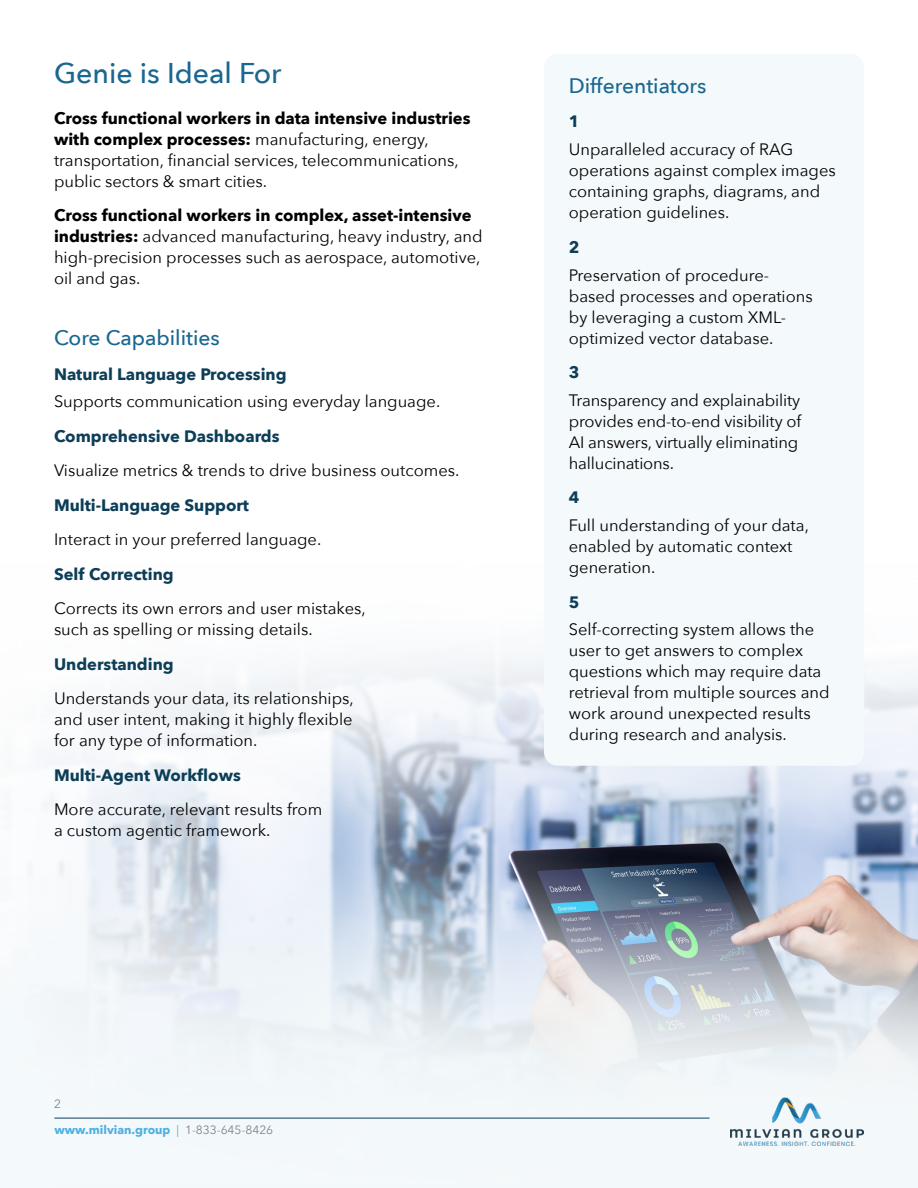
<style>
.page{position:relative;width:918px;height:1188px;background:#fff}
.page>*{position:absolute;margin:0;border:0;box-sizing:border-box;transform-origin:0 0}
.t1{font:500 28.5px "Avenir Next";color:#1a6790}
.t2{font:500 21px "Avenir Next";color:#1a6790}
.t3{font:16.5px/21px "Avenir Next";color:#000}
.t4{font:700 16.5px "Avenir Next";color:#0d3e58}
.t5{font:700 12px "Avenir Next";color:#4dafe3}
.t6{font:12px "Avenir Next";color:#778594}
.s1{font-weight:700}
.s2{font-weight:400}
.s3{font-weight:400;color:#778594}
</style>
<div class="page">
<svg style="left:15px;top:928px;width:903px;height:65px"></svg>
<div style="left:0;top:993px;width:918px;height:195px;background:#f4f9fb"></div>
<svg style="left:29px;top:653px;width:889px;height:275px"></svg>
<div style="left:544px;top:54px;width:320px;height:712px;background:#f4f9fb;border-radius:14px"></div>
<hr style="left:54px;top:1118px;width:656px;height:1px;background:#0d3e58">
<h1 class="t1" style="left:54px;top:48px;width:229px">Genie is Ideal For</h1>
<p class="t3" style="left:54px;top:107px;width:418px"><span class="s1">Cross functional workers in data intensive industries with complex processes:</span> manufacturing, energy, transportation, financial services, telecommunications, public sectors &amp; smart cities.</p>
<p class="t3" style="left:54px;top:204px;width:430px"><span class="s1">Cross functional workers in complex, asset-intensive industries:</span> advanced manufacturing, heavy industry, and high-precision processes such as aerospace, automotive, oil and gas.</p>
<p class="t2" style="left:54px;top:320px;width:167px">Core Capabilities</p>
<p class="t4" style="left:54px;top:359px;width:234px">Natural Language Processing</p>
<p class="t3" style="left:54px;top:390px;width:388px">Supports communication using everyday language.</p>
<p class="t4" style="left:54px;top:422px;width:227px">Comprehensive Dashboards</p>
<p class="t3" style="left:54px;top:459px;width:407px">Visualize metrics &amp; trends to drive business outcomes.</p>
<p class="t4" style="left:54px;top:491px;width:196px">Multi-Language Support</p>
<p class="t3" style="left:54px;top:528px;width:269px">Interact in your preferred language.</p>
<p class="t4" style="left:54px;top:560px;width:121px">Self Correcting</p>
<p class="t3" style="left:54px;top:597px;width:313px">Corrects its own errors and user mistakes, such as spelling or missing details.</p>
<p class="t4" style="left:54px;top:650px;width:121px">Understanding</p>
<p class="t3" style="left:54px;top:687px;width:301px;text-align:justify">Understands your data, its relationships, and user intent, making it highly flexible for any type of information.</p>
<p class="t4" style="left:54px;top:761px;width:188px">Multi-Agent Workflows</p>
<p class="t3" style="left:54px;top:798px;width:270px">More accurate, relevant results from a custom agentic framework.</p>
<p class="t2" style="left:569px;top:68px;width:139px">Differentiators</p>
<p class="t4" style="left:569px;top:107px;width:12px">1</p>
<p class="t3" style="left:569px;top:138px;width:268px">Unparalleled accuracy of RAG operations against complex images containing graphs, diagrams, and operation guidelines.</p>
<p class="t4" style="left:569px;top:233px;width:12px">2</p>
<p class="t3" style="left:569px;top:264px;width:245px">Preservation of procedure&shy;based processes and operations by leveraging a custom XML&shy;optimized vector database.</p>
<p class="t4" style="left:569px;top:358px;width:12px">3</p>
<p class="t3" style="left:569px;top:389px;width:234px">Transparency and explainability provides end-to-end visibility of<br>AI answers, virtually eliminating hallucinations.</p>
<p class="t4" style="left:569px;top:483px;width:12px">4</p>
<p class="t3" style="left:569px;top:514px;width:242px">Full understanding of your data, enabled by automatic context generation.</p>
<p class="t4" style="left:569px;top:588px;width:12px">5</p>
<p class="t3" style="left:569px;top:618px;width:262px">Self-correcting system allows the user to get answers to complex questions which may require data retrieval from multiple sources and work around unexpected results during research and analysis.</p>
<p class="t6" style="left:54px;top:1094px;width:8px">2</p>
<p class="t5" style="left:54px;top:1119px;width:220px">www.milvian.group <span class="s2">|</span> <span class="s3">1-833-645-8426</span></p>
</div>
